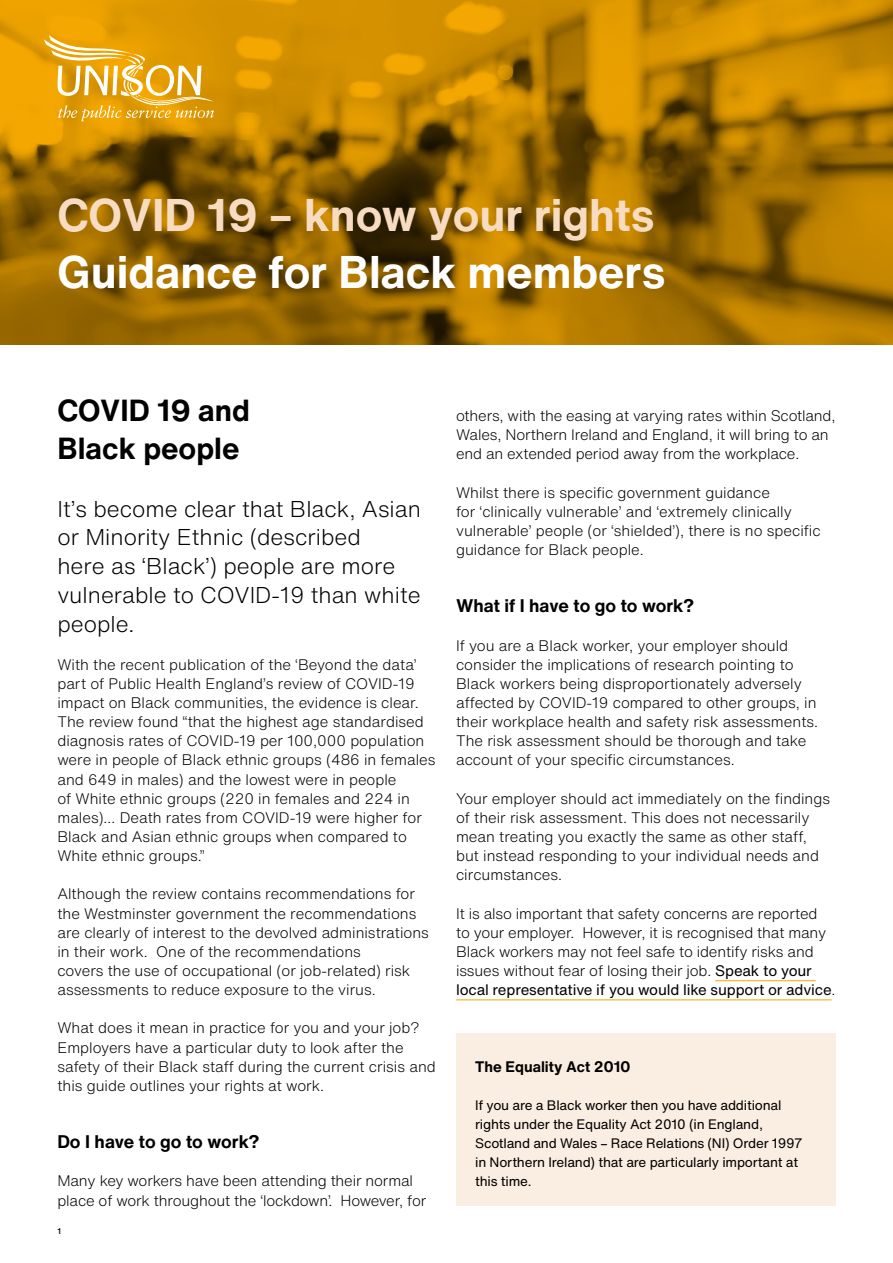
<style>
.page{position:relative;width:893px;height:1263px;background:#fff}
.page>*{position:absolute;margin:0;border:0;box-sizing:border-box;transform-origin:0 0}
.t1{font:700 45px "Helvetica Now Text";color:#fff}
.t2{font:700 45px "Helvetica Now Text";color:#f8dcc1}
.t3{font:700 30px/38.2px "Helvetica Now Text";color:#000}
.t4{font:300 22.5px/28.7px "Helvetica Now Text";color:#000}
.t5{font:700 18px "Helvetica Now Text";color:#000}
.t6{font:300 15px/19.2px "Helvetica Now Text";color:#000}
.t7{font:700 15px "Helvetica Now Text";color:#000}
.t8{font:13.5px/19.2px "Helvetica Now Text";letter-spacing:-.015em;color:#000}
.t9{font:500 8.25px "Helvetica Now Text";color:#000}
.s1{font-weight:400}
</style>
<div class="page">
<img style="left:0;top:0;width:893px;height:344px">
<hr style="left:715px;top:980px;width:100px;height:1px;background:#f4a700">
<hr style="left:456px;top:999px;width:376px;height:1px;background:#f4a700">
<div style="left:456px;top:1033px;width:380px;height:58px;background:#faede1"></div>
<div style="left:456px;top:1071px;width:380px;height:134px;background:#faede1"></div>
<svg style="left:44px;top:35px;width:170px;height:86px"></svg>
<h1 class="t2" style="left:57px;top:181px;width:599px">COVID 19 – know your rights</h1>
<h1 class="t1" style="left:57px;top:238px;width:610px">Guidance for Black members</h1>
<h2 class="t3" style="left:57px;top:390px;width:194px">COVID 19 and<br>Black people</h2>
<h3 class="t4" style="left:57px;top:494px;width:365px">It’s become clear that Black, Asian or Minority Ethnic (described<br>here as ‘Black’) people are more vulnerable to COVID-19 than white people.</h3>
<p class="t6" style="left:57px;top:654px;width:380px">With the recent publication of the ‘Beyond the data’ part of Public Health England’s review of COVID-19 impact on Black communities, the evidence is clear.<br>The review found “that the highest age standardised diagnosis rates of COVID-19 per 100,000 population were in people of Black ethnic groups (486 in females and 649 in males) and the lowest were in people<br>of White ethnic groups (220 in females and 224 in males)… Death rates from COVID-19 were higher for Black and Asian ethnic groups when compared to White ethnic groups.”</p>
<p class="t6" style="left:57px;top:884px;width:373px">Although the review contains recommendations for the Westminster government the recommendations are clearly of interest to the devolved administrations in their work. One of the recommendations<br>covers the use of occupational (or job-related) risk assessments to reduce exposure to the virus.</p>
<p class="t6" style="left:57px;top:1018px;width:380px">What does it mean in practice for you and your job?<br>Employers have a particular duty to look after the safety of their Black staff during the current crisis and this guide outlines your rights at work.</p>
<p class="t5" style="left:57px;top:1128px;width:204px">Do I have to go to work?</p>
<p class="t6" style="left:57px;top:1171px;width:370px">Many key workers have been attending their normal place of work throughout the ‘lockdown’. However, for</p>
<p class="t9" style="left:57px;top:1225px;width:5px">1</p>
<p class="t6" style="left:456px;top:405px;width:381px">others, with the easing at varying rates within Scotland,<br>Wales, Northern Ireland and England, it will bring to an end an extended period away from the workplace.</p>
<p class="t6" style="left:456px;top:482px;width:366px">Whilst there is specific government guidance<br>for ‘clinically vulnerable’ and ‘extremely clinically vulnerable’ people (or ‘shielded’), there is no specific guidance for Black people.</p>
<p class="t5" style="left:456px;top:592px;width:240px">What if I have to go to work?</p>
<p class="t6" style="left:456px;top:635px;width:364px">If you are a Black worker, your employer should consider the implications of research pointing to Black workers being disproportionately adversely affected by COVID-19 compared to other groups, in their workplace health and safety risk assessments.<br>The risk assessment should be thorough and take account of your specific circumstances.</p>
<p class="t6" style="left:456px;top:788px;width:376px">Your employer should act immediately on the findings of their risk assessment. This does not necessarily mean treating you exactly the same as other staff, but instead responding to your individual needs and circumstances.</p>
<p class="t6" style="left:456px;top:903px;width:381px">It is also important that safety concerns are reported<br>to your employer. However, it is recognised that many Black workers may not feel safe to identify risks and issues without fear of losing their job. <span class="s1">Speak to your local representative if you would like support or advice</span>.</p>
<p class="t7" style="left:475px;top:1055px;width:157px">The Equality Act 2010</p>
<p class="t8" style="left:475px;top:1095px;width:329px">If you are a Black worker then you have additional rights under the Equality Act 2010 (in England, Scotland and Wales – Race Relations (NI) Order 1997 in Northern Ireland) that are particularly important at this time.</p>
</div>
